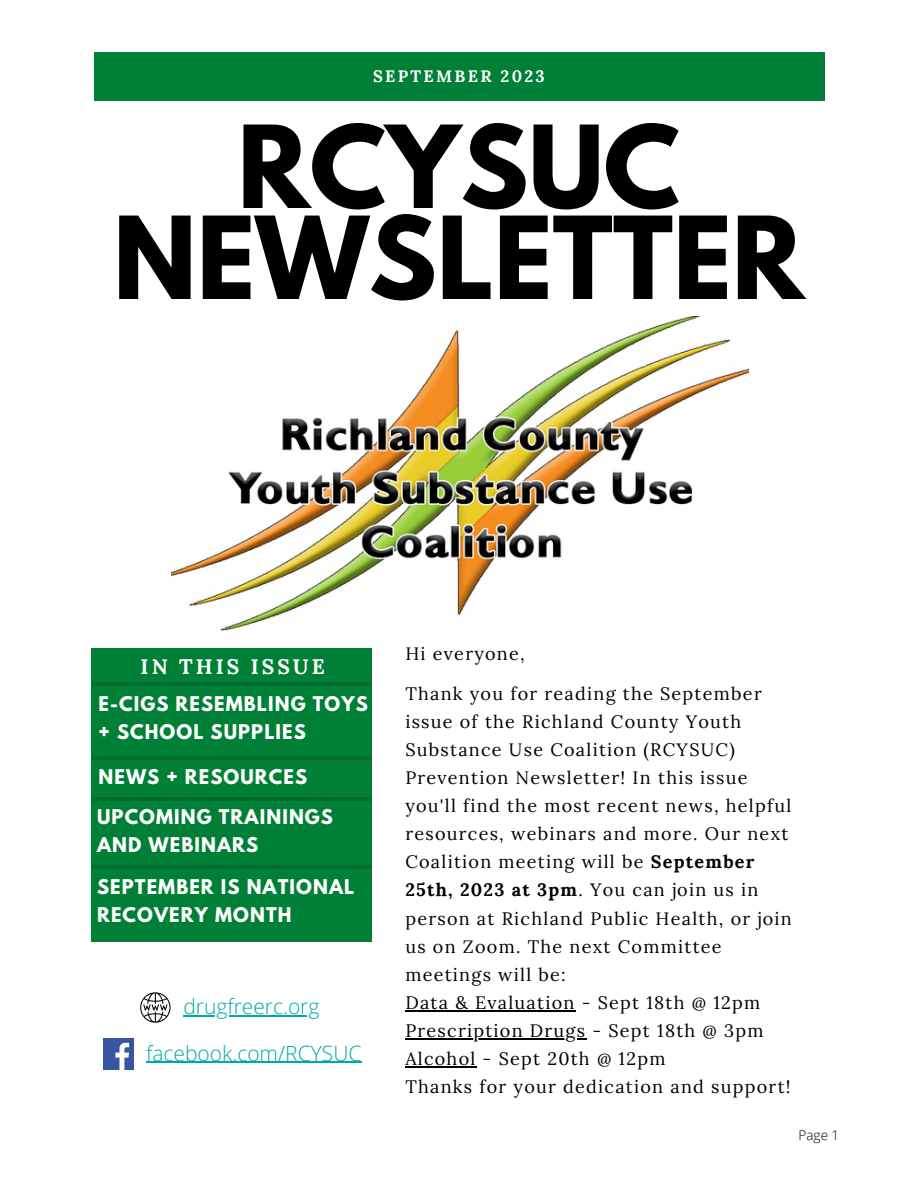
<style>
.page{position:relative;width:918px;height:1188px;background:#fff}
.page>*{position:absolute;margin:0;border:0;box-sizing:border-box;transform-origin:0 0}
.t1{font:700 101.1px/91.1px "League Spartan";color:#000;text-align:center}
.t2{font:300 21px "Open Sans";color:#00a8a8}
.t3{font:700 21px "Lora";letter-spacing:.14em;color:#fff}
.t4{font:18px/28.2px "Lora";letter-spacing:.07em;color:#000}
.t5{font:700 18px/28.2px "League Spartan";letter-spacing:.06em;color:#fff}
.t6{font:700 16.5px "Lora";letter-spacing:.14em;color:#fff}
.t7{font:300 13.5px "Open Sans";color:#000}
.s1{font-weight:700}
</style>
<div class="page">
<div style="left:95px;top:53px;width:730px;height:47px;background:#008037"></div>
<img style="left:171px;top:317px;width:577px;height:314px">
<div style="left:92px;top:649px;width:280px;height:292px;background:#008037"></div>
<hr style="left:92px;top:683px;width:280px;height:3px;background:#000">
<hr style="left:92px;top:756px;width:280px;height:3px;background:#000">
<hr style="left:92px;top:798px;width:280px;height:3px;background:#000">
<hr style="left:92px;top:865px;width:280px;height:4px;background:#006c2e">
<img style="left:103px;top:1039px;width:30px;height:30px">
<svg style="left:140px;top:992px;width:31px;height:31px"></svg>
<hr style="left:405px;top:1010px;width:171px;height:1px;background:#000">
<hr style="left:405px;top:1038px;width:181px;height:2px;background:#000">
<hr style="left:405px;top:1066px;width:72px;height:2px;background:#000">
<hr style="left:146px;top:1062px;width:215px;height:1px;background:#00a8a8">
<hr style="left:183px;top:1015px;width:136px;height:2px;background:#00a8a8">
<p class="t6" style="left:373px;top:65px;width:173px">SEPTEMBER 2023</p>
<p class="t1" style="left:113px;top:135px;width:693px">RCYSUC<br>NEWSLETTER</p>
<p class="t3" style="left:141px;top:653px;width:186px">IN THIS ISSUE</p>
<p class="t5" style="left:99px;top:692px;width:271px">E-CIGS RESEMBLING TOYS + SCHOOL SUPPLIES</p>
<p class="t5" style="left:99px;top:765px;width:210px">NEWS + RESOURCES</p>
<p class="t5" style="left:97px;top:805px;width:237px">UPCOMING TRAININGS<br>AND WEBINARS</p>
<p class="t5" style="left:97px;top:875px;width:259px">SEPTEMBER IS NATIONAL<br>RECOVERY MONTH</p>
<p class="t2" style="left:183px;top:992px;width:138px">drugfreerc.org</p>
<p class="t2" style="left:146px;top:1038px;width:217px">facebook.com/RCYSUC</p>
<p class="t4" style="left:405px;top:640px;width:121px">Hi everyone,</p>
<p class="t4" style="left:405px;top:679px;width:388px">Thank you for reading the September issue of the Richland County Youth Substance Use Coalition (RCYSUC)<br>Prevention Newsletter! In this issue you'll find the most recent news, helpful resources, webinars and more. Our next Coalition meeting will be <span class="s1">September 25th, 2023 at 3pm</span>. You can join us in person at Richland Public Health, or join us on Zoom. The next Committee meetings will be:</p>
<p class="t4" style="left:405px;top:988px;width:356px">Data &amp; Evaluation - Sept 18th @ 12pm</p>
<p class="t4" style="left:405px;top:1016px;width:360px">Prescription Drugs - Sept 18th @ 3pm</p>
<p class="t4" style="left:405px;top:1045px;width:262px">Alcohol - Sept 20th @ 12pm</p>
<p class="t4" style="left:405px;top:1073px;width:387px">Thanks for your dedication and support!</p>
<p class="t7" style="left:799px;top:1125px;width:42px">Page 1</p>
</div>
